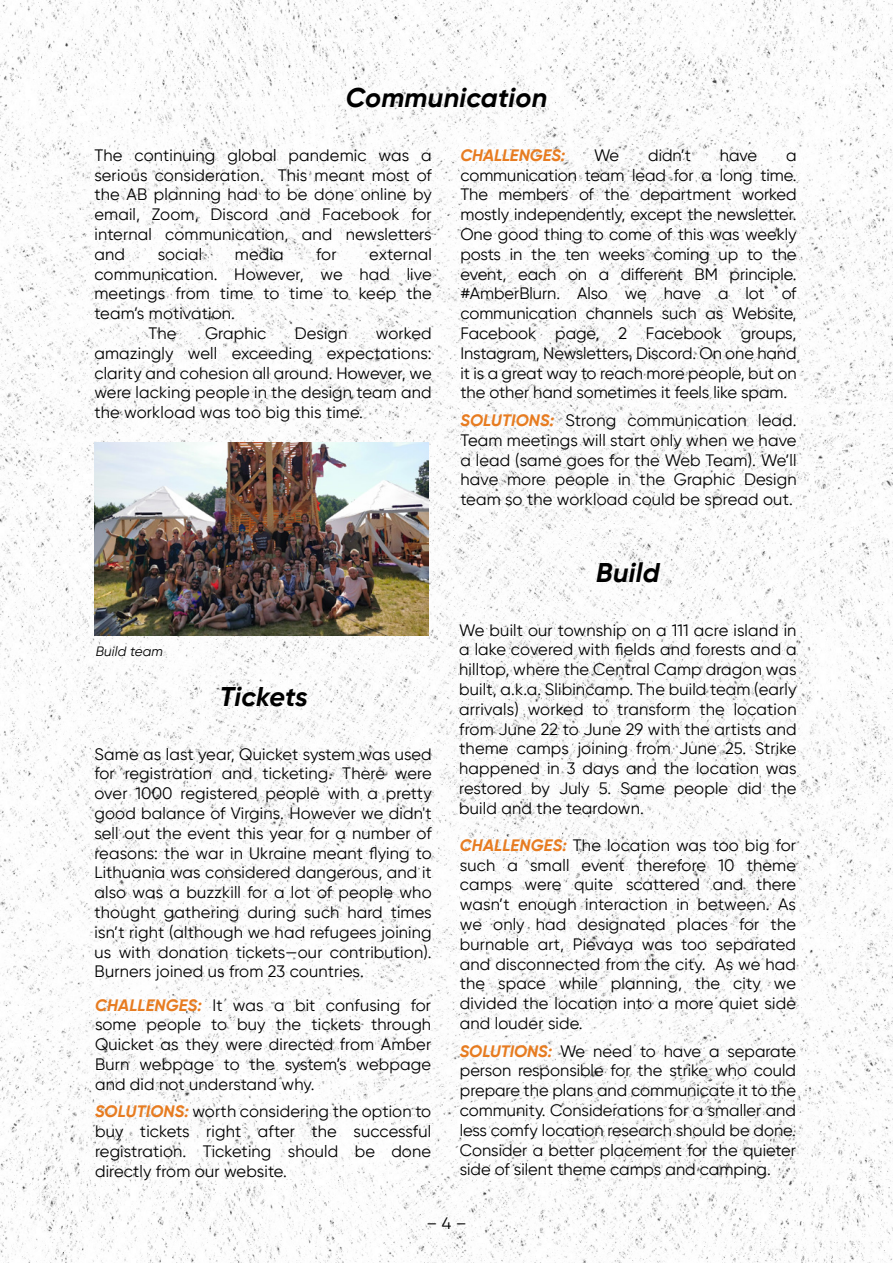
<style>
.page{position:relative;width:893px;height:1263px;background:#fff}
.page>*{position:absolute;margin:0;border:0;box-sizing:border-box;transform-origin:0 0}
.t1{font:italic 700 27px "Gilroy";letter-spacing:.01em;color:#000}
.t2{font:16.5px/19.8px "Gilroy";letter-spacing:.01em;color:#000;text-align:justify}
.t3{font:italic 700 16.5px "Gilroy";letter-spacing:-.005em;color:#e77c21}
.t4{font:italic 13.5px "Gilroy";letter-spacing:.01em;color:#000}
.s1{font-weight:700;font-style:italic;color:#e77c21}
</style>
<div class="page">
<img style="left:0;top:0;width:893px;height:1263px">
<img style="left:94px;top:442px;width:334px;height:193px">
<h1 class="t1" style="left:346px;top:81px;width:203px">Communication</h1>
<p class="t2" style="left:94px;top:145px;width:339px">The continuing global pandemic was a serious consideration. This meant most of the AB planning had to be done online by email, Zoom, Discord and Facebook for internal communication, and newsletters and</p>
<p class="t2" style="left:158px;top:244px;width:46px">social</p>
<p class="t2" style="left:235px;top:244px;width:50px">media</p>
<p class="t2" style="left:316px;top:244px;width:22px">for</p>
<p class="t2" style="left:369px;top:244px;width:64px">external</p>
<p class="t2" style="left:94px;top:264px;width:339px">communication. However, we had live</p>
<p class="t2" style="left:94px;top:284px;width:339px">meetings from time to time to keep the</p>
<p class="t2" style="left:94px;top:303px;width:142px">team’s motivation.</p>
<p class="t2" style="left:148px;top:323px;width:30px">The</p>
<p class="t2" style="left:205px;top:323px;width:63px">Graphic</p>
<p class="t2" style="left:295px;top:323px;width:54px">Design</p>
<p class="t2" style="left:94px;top:323px;width:339px;text-indent:281px">worked amazingly well exceeding expectations: clarity and cohesion all around. However, we were lacking people in the design team and the workload was too big this time.</p>
<p class="t4" style="left:96px;top:643px;width:69px">Build team</p>
<h1 class="t1" style="left:220px;top:679px;width:90px">Tickets</h1>
<p class="t2" style="left:94px;top:744px;width:339px">Same as last year, Quicket system was used for registration and ticketing. There were over 1000 registered people with a pretty good balance of Virgins. However we didn't sell out the event this year for a number of reasons: the war in Ukraine meant flying to Lithuania was considered dangerous, and it also was a buzzkill for a lot of people who thought gathering during such hard times isn’t right (although we had refugees joining us with donation tickets—our contribution).<br>Burners joined us from 23 countries.</p>
<p class="t2" style="left:95px;top:995px;width:338px"><span class="s1">CHALLENGES:</span> It was a bit confusing for some people to buy the tickets through Quicket as they were directed from Amber Burn webpage to the system’s webpage and did not understand why.</p>
<p class="t2" style="left:95px;top:1101px;width:338px"><span class="s1">SOLUTIONS:</span> worth considering the option to buy tickets right after the successful registration. Ticketing should be done directly from our website.</p>
<p class="t3" style="left:460px;top:145px;width:106px">CHALLENGES:</p>
<p class="t2" style="left:594px;top:145px;width:27px">We</p>
<p class="t2" style="left:648px;top:145px;width:44px">didn’t</p>
<p class="t2" style="left:720px;top:145px;width:39px">have</p>
<p class="t2" style="left:460px;top:145px;width:338px;text-indent:326px">a communication team lead for a long time.<br>The members of the department worked mostly independently, except the newsletter.<br>One good thing to come of this was weekly posts in the ten weeks coming up to the event, each on a different BM principle. #AmberBlurn. Also we have a lot of communication channels such as Website, Facebook page, 2 Facebook groups, Instagram, Newsletters, Discord. On one hand it is a great way to reach more people, but on the other hand sometimes it feels like spam.</p>
<p class="t2" style="left:460px;top:410px;width:338px"><span class="s1">SOLUTIONS:</span> Strong communication lead.<br>Team meetings will start only when we have a lead (same goes for the Web Team). We’ll have more people in the Graphic Design team so the workload could be spread out.</p>
<h1 class="t1" style="left:596px;top:555px;width:65px">Build</h1>
<p class="t2" style="left:459px;top:620px;width:339px">We built our township on a 111 acre island in a lake covered with fields and forests and a hilltop, where the Central Camp dragon was built, a.k.a. Slibincamp. The build team (early arrivals) worked to transform the location from June 22 to June 29 with the artists and theme camps joining from June 25. Strike happened in 3 days and the location was restored by July 5. Same people did the build and the teardown.</p>
<p class="t2" style="left:460px;top:835px;width:338px"><span class="s1">CHALLENGES:</span> The location was too big for such a small event therefore 10 theme camps were quite scattered and there wasn’t enough interaction in between. As we only had designated places for the burnable art, Pievaya was too separated and disconnected from the city. As we had the space while planning, the city we divided the location into a more quiet side and louder side.</p>
<p class="t2" style="left:460px;top:1041px;width:338px"><span class="s1">SOLUTIONS:</span> We need to have a separate person responsible for the strike who could prepare the plans and communicate it to the community. Considerations for a smaller and less comfy location research should be done.<br>Consider a better placement for the quieter side of silent theme camps and camping.</p>
<p class="t2" style="left:426px;top:1213px;width:42px">– 4 –</p>
</div>
